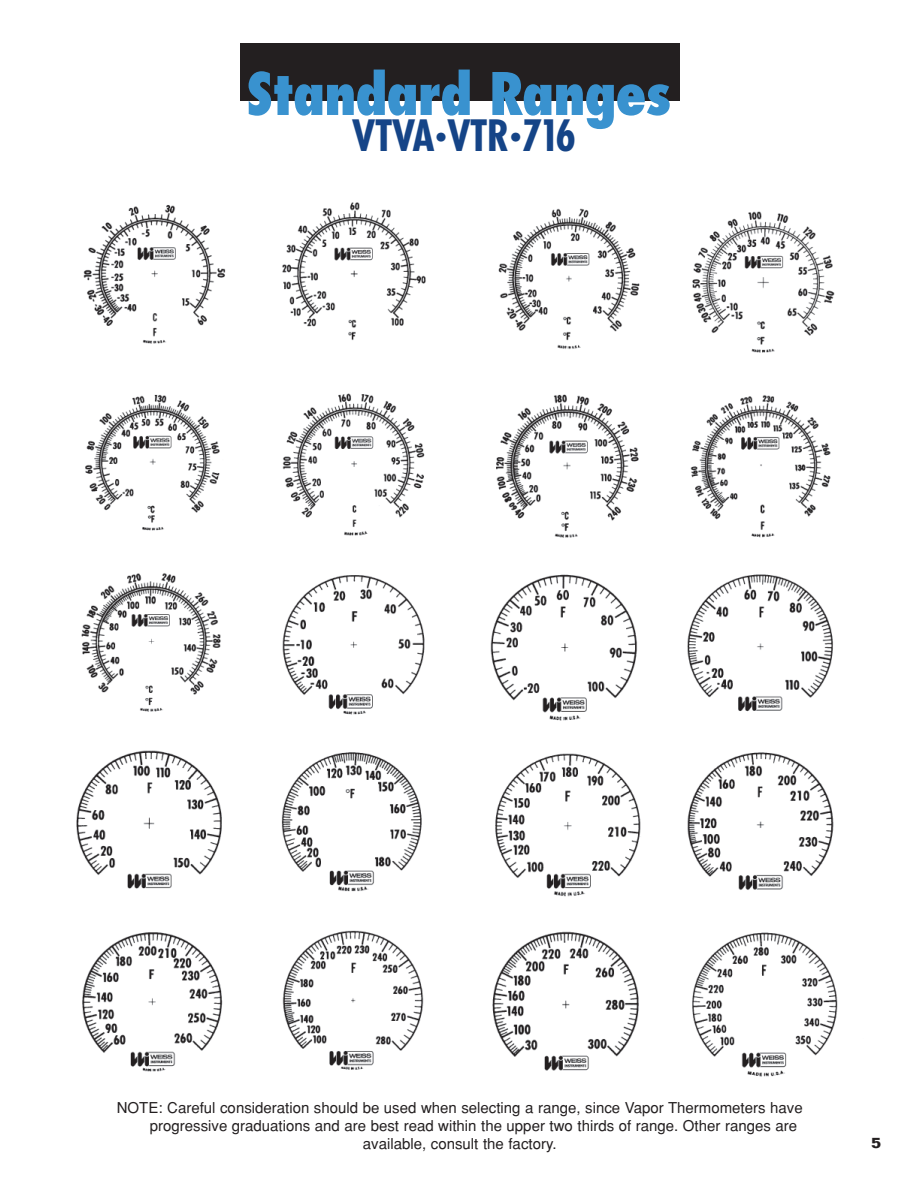
<style>
.page{position:relative;width:918px;height:1188px;background:#fff}
.page>*{position:absolute;margin:0;border:0;box-sizing:border-box;transform-origin:0 0}
.t1{font:800 condensed 57px "Futura";letter-spacing:-.025em;color:#3992cf}
.t2{font:700 condensed 42px "Futura";letter-spacing:-.015em;color:#154487}
.t3{font:15px "Helvetica";color:#231f20}
.t4{font:700 15px "Folio";color:#231f20}
.s1{font-size:24px}
</style>
<div class="page">
<img style="left:76px;top:202px;width:762px;height:875px">
<div style="left:240px;top:44px;width:440px;height:57px;background:#231f20"></div>
<h1 class="t1" style="left:246px;top:70px;width:427px">Standard Ranges</h1>
<h2 class="t2" style="left:352px;top:117px;width:226px">VTVA<span class="s1">•</span>VTR<span class="s1">•</span>716</h2>
<p class="t3" style="left:117px;top:1099px;width:687px">NOTE: Careful consideration should be used when selecting a range, since Vapor Thermometers have</p>
<p class="t3" style="left:150px;top:1117px;width:649px">progressive graduations and are best read within the upper two thirds of range. Other ranges are</p>
<p class="t3" style="left:363px;top:1135px;width:195px">available, consult the factory.</p>
<p class="t4" style="left:871px;top:1138px;width:12px">5</p>
</div>
